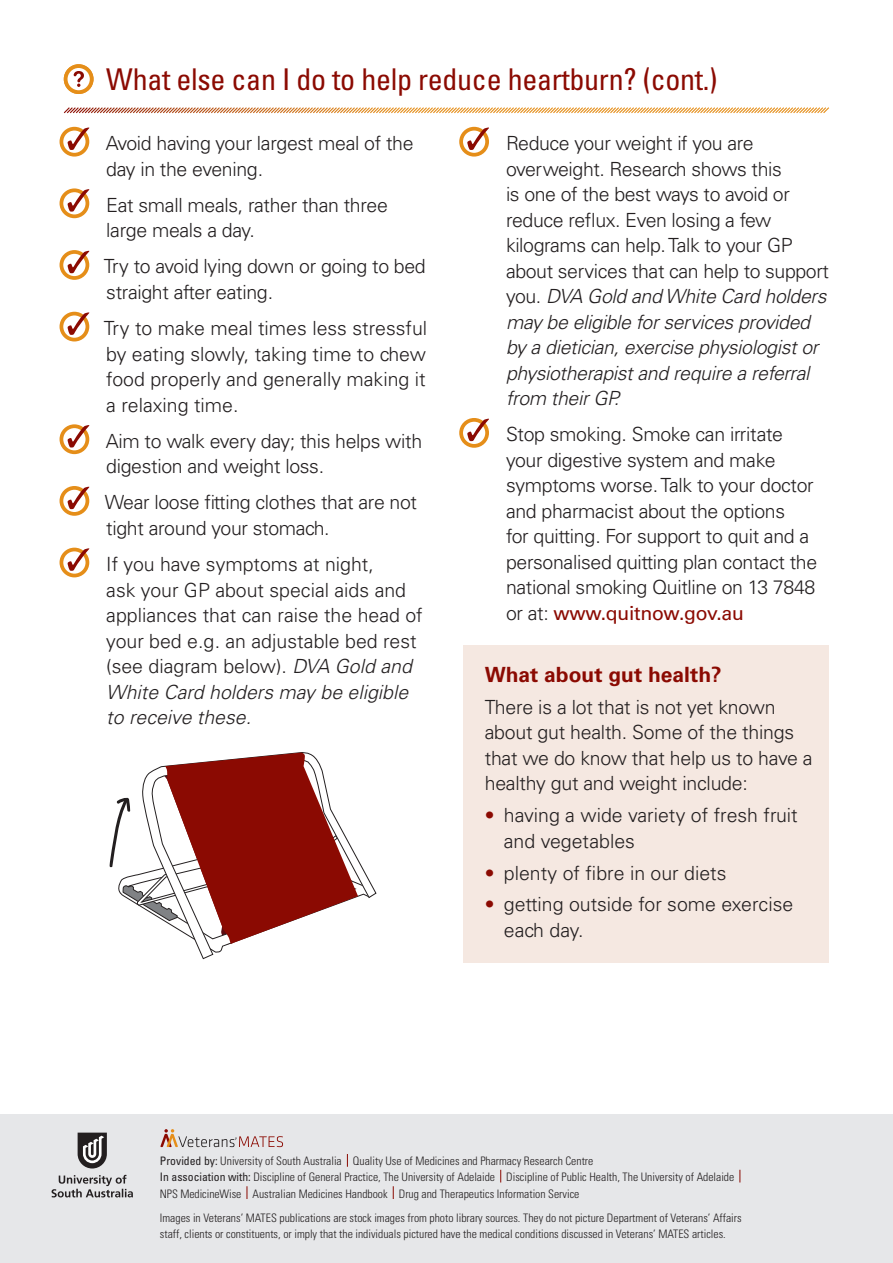
<style>
.page{position:relative;width:893px;height:1263px;background:#fff}
.page>*{position:absolute;margin:0;border:0;box-sizing:border-box;transform-origin:0 0}
.Section_Headings{font:condensed 30px "Univers LT Std";letter-spacing:-.01em;color:#8b0a02}
.Subheading{font:700 21px "Univers LT Std";color:#8b0a02}
.body_text_-_TICK_BUL{font:300 19.5px/25.5px "Univers LT Std";letter-spacing:-.015em;color:#231f20}
.Body_Text{font:300 19.5px/25.5px "Univers LT Std";letter-spacing:-.01em;color:#231f20}
.t1{font:300 condensed 11.7px/16.2px "Univers LT Std";color:#231f20}
.s1{font-style:italic}
.s2{font-weight:400;color:#8b0a02}
.s3{color:#8b0a02}
.s4{font-weight:400}
</style>
<div class="page">
<div style="left:0;top:1114px;width:893px;height:149px;background:#e6e7e9"></div>
<svg style="left:347px;top:1154px;width:1px;height:13px"></svg>
<svg style="left:500px;top:1170px;width:1px;height:12px"></svg>
<svg style="left:739px;top:1170px;width:1px;height:12px"></svg>
<svg style="left:247px;top:1186px;width:1px;height:13px"></svg>
<svg style="left:393px;top:1186px;width:1px;height:13px"></svg>
<svg style="left:160px;top:1129px;width:123px;height:18px"></svg>
<svg style="left:78px;top:1132px;width:29px;height:36px"></svg>
<svg style="left:52px;top:1175px;width:81px;height:22px"></svg>
<div style="left:463px;top:645px;width:366px;height:317px;background:#f5e8e1"></div>
<svg style="left:64px;top:107px;width:765px;height:7px"></svg>
<svg style="left:66px;top:66px;width:26px;height:26px"></svg>
<div style="left:64px;top:64px;width:30px;height:30px;border:4px solid #e58e19;border-radius:50%"></div>
<svg style="left:74px;top:71px;width:10px;height:16px"></svg>
<svg style="left:61px;top:129px;width:26px;height:26px"></svg>
<div style="left:60px;top:127px;width:29px;height:30px;border:4px solid #e58e19;border-radius:50%"></div>
<svg style="left:68px;top:127px;width:21px;height:23px"></svg>
<svg style="left:61px;top:190px;width:26px;height:26px"></svg>
<div style="left:60px;top:188px;width:29px;height:30px;border:4px solid #e58e19;border-radius:50%"></div>
<svg style="left:68px;top:189px;width:21px;height:23px"></svg>
<svg style="left:61px;top:252px;width:26px;height:26px"></svg>
<div style="left:60px;top:250px;width:29px;height:30px;border:4px solid #e58e19;border-radius:50%"></div>
<svg style="left:68px;top:251px;width:21px;height:22px"></svg>
<svg style="left:61px;top:314px;width:26px;height:26px"></svg>
<div style="left:60px;top:312px;width:29px;height:29px;border:4px solid #e58e19;border-radius:50%"></div>
<svg style="left:68px;top:312px;width:21px;height:23px"></svg>
<svg style="left:61px;top:426px;width:26px;height:26px"></svg>
<div style="left:60px;top:424px;width:29px;height:30px;border:4px solid #e58e19;border-radius:50%"></div>
<svg style="left:68px;top:425px;width:21px;height:22px"></svg>
<svg style="left:61px;top:488px;width:26px;height:26px"></svg>
<div style="left:60px;top:486px;width:29px;height:30px;border:4px solid #e58e19;border-radius:50%"></div>
<svg style="left:68px;top:487px;width:21px;height:22px"></svg>
<svg style="left:61px;top:549px;width:26px;height:26px"></svg>
<div style="left:60px;top:548px;width:29px;height:29px;border:4px solid #e58e19;border-radius:50%"></div>
<svg style="left:68px;top:548px;width:21px;height:23px"></svg>
<svg style="left:461px;top:129px;width:26px;height:26px"></svg>
<div style="left:459px;top:127px;width:30px;height:30px;border:4px solid #e58e19;border-radius:50%"></div>
<svg style="left:467px;top:127px;width:22px;height:23px"></svg>
<svg style="left:461px;top:420px;width:26px;height:26px"></svg>
<div style="left:459px;top:418px;width:30px;height:30px;border:4px solid #e58e19;border-radius:50%"></div>
<svg style="left:467px;top:419px;width:22px;height:22px"></svg>
<svg style="left:109px;top:752px;width:265px;height:201px"></svg>
<p class="Section_Headings" style="left:106px;top:60px;width:613px">What else can I do to help reduce heartburn? (cont.)</p>
<p class="body_text_-_TICK_BUL" style="left:106px;top:131px;width:309px">Avoid having your largest meal of the day in the evening.</p>
<p class="body_text_-_TICK_BUL" style="left:106px;top:192px;width:283px">Eat small meals, rather than three large meals a day.</p>
<p class="body_text_-_TICK_BUL" style="left:104px;top:254px;width:323px">Try to avoid lying down or going to bed straight after eating.</p>
<p class="body_text_-_TICK_BUL" style="left:104px;top:315px;width:325px;text-align:justify">Try to make meal times less stressful by eating slowly, taking time to chew food properly and generally making it a relaxing time.</p>
<p class="body_text_-_TICK_BUL" style="left:106px;top:428px;width:318px">Aim to walk every day; this helps with digestion and weight loss.</p>
<p class="body_text_-_TICK_BUL" style="left:105px;top:490px;width:314px">Wear loose fitting clothes that are not tight around your stomach.</p>
<p class="body_text_-_TICK_BUL" style="left:106px;top:551px;width:318px">If you have symptoms at night,<br>ask your GP about special aids and appliances that can raise the head of your bed e.g. an adjustable bed rest (see diagram below). <span class="s1">DVA Gold and<br>White Card holders may be eligible to receive these.</span></p>
<p class="body_text_-_TICK_BUL" style="left:506px;top:131px;width:324px">Reduce your weight if you are overweight. Research shows this<br>is one of the best ways to avoid or reduce reflux. Even losing a few kilograms can help. Talk to your GP about services that can help to support you. <span class="s1">DVA Gold and White Card holders may be eligible for services provided by a dietician, exercise physiologist or physiotherapist and require a referral from their GP.</span></p>
<p class="body_text_-_TICK_BUL" style="left:506px;top:422px;width:313px">Stop smoking. Smoke can irritate your digestive system and make symptoms worse. Talk to your doctor and pharmacist about the options<br>for quitting. For support to quit and a personalised quitting plan contact the national smoking Quitline on 13 7848 or at: <span class="s2">www.quitnow.gov.au</span></p>
<p class="Subheading" style="left:485px;top:662px;width:238px">What about gut health?</p>
<p class="Body_Text" style="left:485px;top:694px;width:329px">There is a lot that is not yet known about gut health. Some of the things that we do know that help us to have a healthy gut and weight include:</p>
<p class="body_text_-_TICK_BUL" style="left:504px;top:802px;width:295px;text-indent:-19px"><span class="s3">•</span> having a wide variety of fresh fruit and vegetables</p>
<p class="body_text_-_TICK_BUL" style="left:485px;top:860px;width:243px"><span class="s3">•</span> plenty of fibre in our diets</p>
<p class="body_text_-_TICK_BUL" style="left:504px;top:892px;width:291px;text-indent:-19px"><span class="s3">•</span> getting outside for some exercise each day.</p>
<p class="t1" style="left:160px;top:1153px;width:576px"><span class="s4">Provided by:</span> University of South Australia Quality Use of Medicines and Pharmacy Research Centre<br><span class="s4">In association with:</span> Discipline of General Practice, The University of Adelaide Discipline of Public Health, The University of Adelaide<br>NPS MedicineWise Australian Medicines Handbook Drug and Therapeutics Information Service</p>
<p class="t1" style="left:160px;top:1210px;width:583px;line-height:15.8px">Images in Veterans’ MATES publications are stock images from photo library sources. They do not picture Department of Veterans’ Affairs staff, clients or constituents, or imply that the individuals pictured have the medical conditions discussed in Veterans’ MATES articles.</p>
</div>
